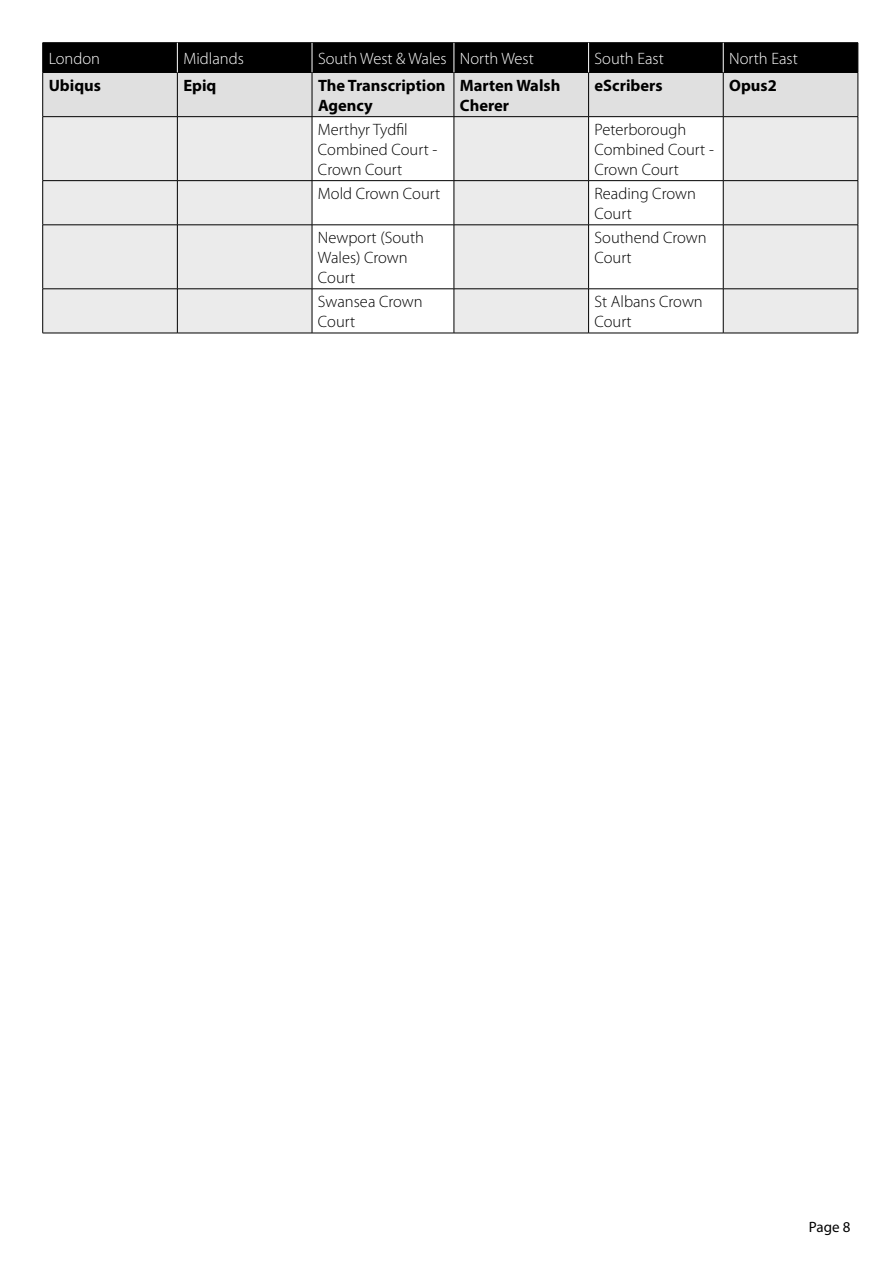
<style>
.page{position:relative;width:893px;height:1263px;background:#fff}
.page>*{position:absolute;margin:0;border:0;box-sizing:border-box;transform-origin:0 0}
.t1{font:300 16.5px/19.8px "Myriad Pro";color:#000}
.t2{font:700 16.5px/19.8px "Myriad Pro";color:#000}
.t3{font:300 16.5px "Myriad Pro";color:#fff}
.t4{font:15px "Myriad Pro";color:#000}
</style>
<div class="page">
<svg style="left:43px;top:117px;width:815px;height:216px;fill:#ebebeb"></svg>
<hr style="left:43px;top:42px;width:134px;height:1px;background:#000">
<hr style="left:177px;top:42px;width:135px;height:1px;background:#000">
<hr style="left:312px;top:42px;width:142px;height:1px;background:#000">
<hr style="left:454px;top:42px;width:135px;height:1px;background:#000">
<hr style="left:589px;top:42px;width:134px;height:1px;background:#000">
<hr style="left:723px;top:42px;width:135px;height:1px;background:#000">
<hr style="left:42px;top:117px;width:1px;height:63px;background:#000">
<hr style="left:177px;top:117px;width:1px;height:63px;background:#000">
<hr style="left:312px;top:117px;width:1px;height:63px;background:#000">
<hr style="left:454px;top:117px;width:1px;height:63px;background:#000">
<hr style="left:588px;top:117px;width:1px;height:63px;background:#000">
<hr style="left:723px;top:117px;width:1px;height:63px;background:#000">
<hr style="left:858px;top:117px;width:1px;height:63px;background:#000">
<hr style="left:43px;top:180px;width:134px;height:1px;background:#000">
<hr style="left:42px;top:181px;width:1px;height:44px;background:#000">
<hr style="left:177px;top:180px;width:135px;height:1px;background:#000">
<hr style="left:177px;top:181px;width:1px;height:44px;background:#000">
<hr style="left:312px;top:180px;width:142px;height:1px;background:#000">
<hr style="left:312px;top:181px;width:1px;height:44px;background:#000">
<hr style="left:454px;top:180px;width:135px;height:1px;background:#000">
<hr style="left:454px;top:181px;width:1px;height:44px;background:#000">
<hr style="left:589px;top:180px;width:134px;height:1px;background:#000">
<hr style="left:588px;top:181px;width:1px;height:44px;background:#000">
<hr style="left:723px;top:180px;width:135px;height:1px;background:#000">
<hr style="left:723px;top:181px;width:1px;height:44px;background:#000">
<hr style="left:858px;top:181px;width:1px;height:44px;background:#000">
<hr style="left:43px;top:225px;width:134px;height:1px;background:#000">
<hr style="left:42px;top:225px;width:1px;height:64px;background:#000">
<hr style="left:177px;top:225px;width:135px;height:1px;background:#000">
<hr style="left:177px;top:225px;width:1px;height:64px;background:#000">
<hr style="left:312px;top:225px;width:142px;height:1px;background:#000">
<hr style="left:312px;top:225px;width:1px;height:64px;background:#000">
<hr style="left:454px;top:225px;width:135px;height:1px;background:#000">
<hr style="left:454px;top:225px;width:1px;height:64px;background:#000">
<hr style="left:589px;top:225px;width:134px;height:1px;background:#000">
<hr style="left:588px;top:225px;width:1px;height:64px;background:#000">
<hr style="left:723px;top:225px;width:135px;height:1px;background:#000">
<hr style="left:723px;top:225px;width:1px;height:64px;background:#000">
<hr style="left:858px;top:225px;width:1px;height:64px;background:#000">
<hr style="left:43px;top:289px;width:134px;height:1px;background:#000">
<hr style="left:42px;top:289px;width:1px;height:44px;background:#000">
<hr style="left:177px;top:289px;width:135px;height:1px;background:#000">
<hr style="left:177px;top:289px;width:1px;height:44px;background:#000">
<hr style="left:312px;top:289px;width:142px;height:1px;background:#000">
<hr style="left:312px;top:289px;width:1px;height:44px;background:#000">
<hr style="left:454px;top:289px;width:135px;height:1px;background:#000">
<hr style="left:454px;top:289px;width:1px;height:44px;background:#000">
<hr style="left:589px;top:289px;width:134px;height:1px;background:#000">
<hr style="left:588px;top:289px;width:1px;height:44px;background:#000">
<hr style="left:723px;top:289px;width:135px;height:1px;background:#000">
<hr style="left:723px;top:289px;width:1px;height:44px;background:#000">
<hr style="left:858px;top:289px;width:1px;height:44px;background:#000">
<hr style="left:43px;top:333px;width:134px;height:1px;background:#000">
<hr style="left:177px;top:333px;width:135px;height:1px;background:#000">
<hr style="left:312px;top:333px;width:142px;height:1px;background:#000">
<hr style="left:454px;top:333px;width:135px;height:1px;background:#000">
<hr style="left:589px;top:333px;width:134px;height:1px;background:#000">
<hr style="left:723px;top:333px;width:135px;height:1px;background:#000">
<svg style="left:42px;top:43px;width:817px;height:74px;background:#828282"></svg>
<p class="t3" style="left:49px;top:49px;width:53px">London</p>
<p class="t3" style="left:183px;top:49px;width:62px">Midlands</p>
<p class="t3" style="left:318px;top:49px;width:130px">South West &amp; Wales</p>
<p class="t3" style="left:460px;top:49px;width:75px">North West</p>
<p class="t3" style="left:595px;top:49px;width:71px">South East</p>
<p class="t3" style="left:729px;top:49px;width:70px">North East</p>
<p class="t2" style="left:49px;top:75px;width:54px">Ubiqus</p>
<p class="t2" style="left:183px;top:75px;width:35px">Epiq</p>
<p class="t2" style="left:318px;top:75px;width:129px">The Transcription<br>Agency</p>
<p class="t2" style="left:460px;top:75px;width:102px">Marten Walsh<br>Cherer</p>
<p class="t2" style="left:595px;top:75px;width:70px">eScribers</p>
<p class="t2" style="left:729px;top:75px;width:49px">Opus2</p>
<p class="t1" style="left:318px;top:120px;width:121px">Merthyr Tydfil<br>Combined Court -<br>Crown Court</p>
<p class="t1" style="left:594px;top:120px;width:121px">Peterborough<br>Combined Court -<br>Crown Court</p>
<p class="t1" style="left:318px;top:184px;width:124px">Mold Crown Court</p>
<p class="t1" style="left:594px;top:184px;width:103px">Reading Crown<br>Court</p>
<p class="t1" style="left:318px;top:228px;width:107px">Newport (South<br>Wales) Crown<br>Court</p>
<p class="t1" style="left:594px;top:228px;width:114px">Southend Crown<br>Court</p>
<p class="t1" style="left:318px;top:292px;width:106px">Swansea Crown<br>Court</p>
<p class="t1" style="left:594px;top:292px;width:110px">St Albans Crown<br>Court</p>
<p class="t4" style="left:809px;top:1217px;width:43px">Page 8</p>
</div>
